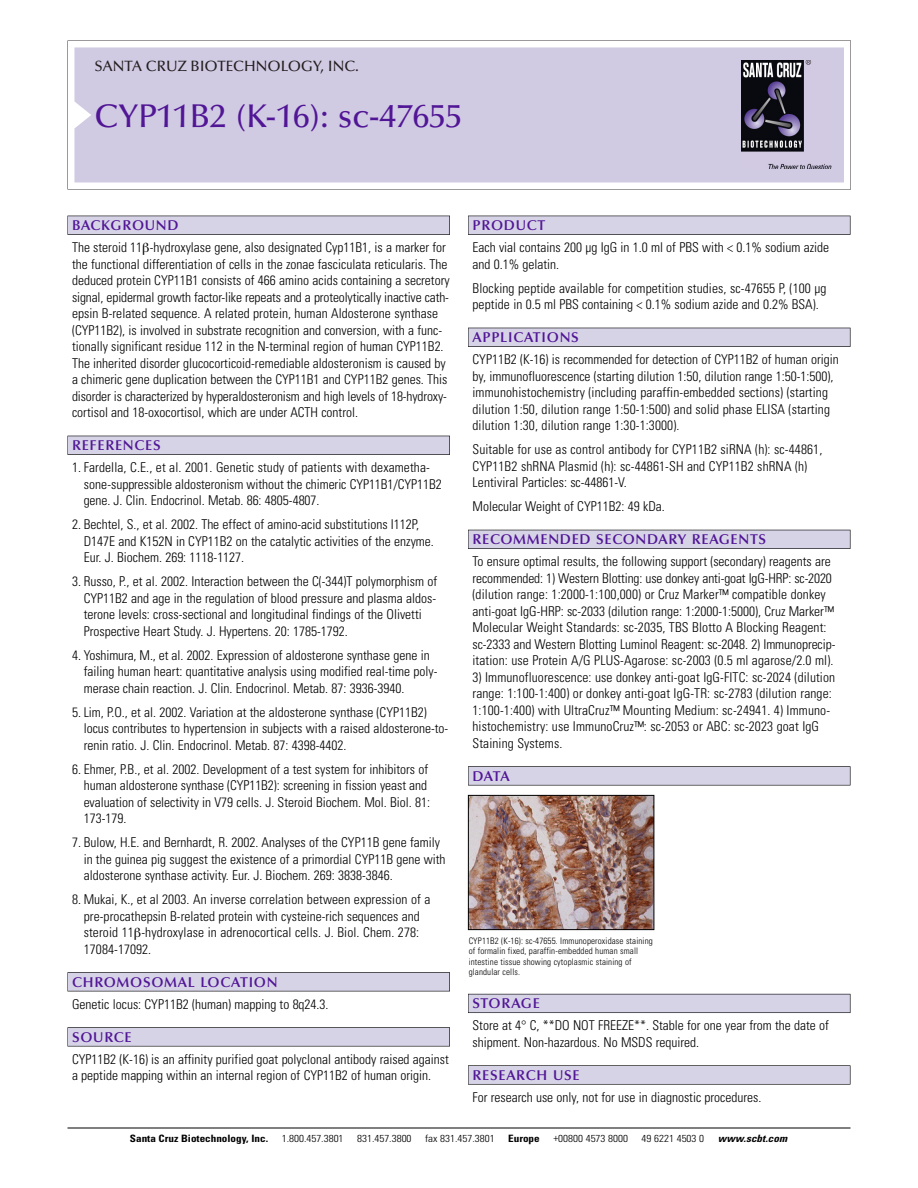
<style>
.page{position:relative;width:918px;height:1188px;background:#fff}
.page>*{position:absolute;margin:0;border:0;box-sizing:border-box;transform-origin:0 0}
.t1{font:500 33px "Optima";color:#511695}
.t2{font:500 15px "Optima";color:#231f20}
.t3{font:600 14.25px "Optima";letter-spacing:.05em;color:#511695}
.t4{font:300 condensed 13.5px/16.5px "Univers";color:#000}
.t5{font:300 condensed 10.2px "Univers";color:#000;scale:1.1 1}
.t6{font:700 condensed 10.2px "Univers";color:#000;scale:1.1 1}
.t7{font:italic 700 condensed 10.2px "Univers";letter-spacing:.005em;color:#000;scale:1.1 1}
.t8{font:300 condensed 9px/10.5px "Univers";letter-spacing:.015em;color:#000}
</style>
<div class="page">
<svg style="left:68px;top:40px;width:783px;height:149px"></svg>
<div style="left:74px;top:47px;width:770px;height:135px;background:#d1cae3"></div>
<img style="left:741px;top:60px;width:90px;height:108px">
<div style="left:68px;top:216px;width:382px;height:19px;background:#525155"></div>
<div style="left:68px;top:216px;width:381px;height:18px;background:#d7d3e7"></div>
<div style="left:68px;top:436px;width:382px;height:19px;background:#515055"></div>
<div style="left:68px;top:436px;width:381px;height:18px;background:#d7d3e7"></div>
<div style="left:68px;top:972px;width:382px;height:19px;background:#545357"></div>
<div style="left:68px;top:973px;width:381px;height:18px;background:#d7d3e7"></div>
<div style="left:68px;top:1027px;width:382px;height:19px;background:#575759"></div>
<div style="left:68px;top:1028px;width:381px;height:18px;background:#d7d3e7"></div>
<div style="left:468px;top:216px;width:382px;height:19px;background:#525155"></div>
<div style="left:468px;top:216px;width:382px;height:18px;background:#d7d3e7"></div>
<div style="left:468px;top:328px;width:382px;height:19px;background:#515055"></div>
<div style="left:468px;top:328px;width:382px;height:18px;background:#d7d3e7"></div>
<div style="left:468px;top:530px;width:382px;height:19px;background:#525158"></div>
<div style="left:468px;top:530px;width:382px;height:18px;background:#d7d3e7"></div>
<div style="left:468px;top:766px;width:382px;height:19px;background:#575759"></div>
<div style="left:468px;top:767px;width:382px;height:18px;background:#d7d3e7"></div>
<div style="left:468px;top:994px;width:382px;height:19px;background:#5b5a62"></div>
<div style="left:468px;top:994px;width:382px;height:18px;background:#d7d3e7"></div>
<div style="left:468px;top:1065px;width:382px;height:20px;background:#666667"></div>
<div style="left:468px;top:1066px;width:382px;height:18px;background:#d7d3e7"></div>
<hr style="left:68px;top:1128px;width:782px;height:1px;background:#000">
<img style="left:470px;top:797px;width:182px;height:131px">
<div style="left:468px;top:795px;width:186px;height:135px;border:1px solid #000"></div>
<p class="t2" style="left:94px;top:61px;width:266px">SANTA CRUZ BIOTECHNOLOGY, INC.</p>
<h1 class="t1" style="left:94px;top:103px;width:369px">CYP11B2 (K-16): sc-47655</h1>
<p class="t3" style="left:72px;top:219px;width:108px">BACKGROUND</p>
<p class="t4" style="left:72px;top:240px;width:379px">The steroid 11 -hydroxylase gene, also designated Cyp11B1, is a marker for the functional differentiation of cells in the zonae fasciculata reticularis. The deduced protein CYP11B1 consists of 466 amino acids containing a secretory signal, epidermal growth factor-like repeats and a proteolytically inactive cath&shy;epsin B-related sequence. A related protein, human Aldosterone synthase (CYP11B2), is involved in substrate recognition and conversion, with a func&shy;tionally significant residue 112 in the N-terminal region of human CYP11B2.<br>The inherited disorder glucocorticoid-remediable aldosteronism is caused by a chimeric gene duplication between the CYP11B1 and CYP11B2 genes. This disorder is characterized by hyperaldosteronism and high levels of 18-hydroxy&shy;cortisol and 18-oxocortisol, which are under ACTH control.</p>
<p class="t3" style="left:72px;top:440px;width:90px">REFERENCES</p>
<p class="t4" style="left:84px;top:460px;width:360px;text-indent:-12px">1. Fardella, C.E., et al. 2001. Genetic study of patients with dexametha&shy;sone-suppressible aldosteronism without the chimeric CYP11B1/CYP11B2 gene. J. Clin. Endocrinol. Metab. 86: 4805-4807.</p>
<p class="t4" style="left:84px;top:517px;width:352px;text-indent:-12px">2. Bechtel, S., et al. 2002. The effect of amino-acid substitutions I112P,<br>D147E and K152N in CYP11B2 on the catalytic activities of the enzyme.<br>Eur. J. Biochem. 269: 1118-1127.</p>
<p class="t4" style="left:84px;top:574px;width:355px;text-indent:-12px">3. Russo, P., et al. 2002. Interaction between the C(-344)T polymorphism of CYP11B2 and age in the regulation of blood pressure and plasma aldos&shy;terone levels: cross-sectional and longitudinal findings of the Olivetti Prospective Heart Study. J. Hypertens. 20: 1785-1792.</p>
<p class="t4" style="left:84px;top:648px;width:355px;text-indent:-12px">4. Yoshimura, M., et al. 2002. Expression of aldosterone synthase gene in failing human heart: quantitative analysis using modified real-time poly&shy;merase chain reaction. J. Clin. Endocrinol. Metab. 87: 3936-3940.</p>
<p class="t4" style="left:84px;top:705px;width:366px;text-indent:-12px">5. Lim, P.O., et al. 2002. Variation at the aldosterone synthase (CYP11B2) locus contributes to hypertension in subjects with a raised aldosterone-to&shy;renin ratio. J. Clin. Endocrinol. Metab. 87: 4398-4402.</p>
<p class="t4" style="left:84px;top:762px;width:348px;text-indent:-12px">6. Ehmer, P.B., et al. 2002. Development of a test system for inhibitors of human aldosterone synthase (CYP11B2): screening in fission yeast and evaluation of selectivity in V79 cells. J. Steroid Biochem. Mol. Biol. 81:<br>173-179.</p>
<p class="t4" style="left:84px;top:835px;width:363px;text-indent:-12px">7. Bulow, H.E. and Bernhardt, R. 2002. Analyses of the CYP11B gene family in the guinea pig suggest the existence of a primordial CYP11B gene with aldosterone synthase activity. Eur. J. Biochem. 269: 3838-3846.</p>
<p class="t4" style="left:84px;top:892px;width:348px;text-indent:-12px">8. Mukai, K., et al 2003. An inverse correlation between expression of a pre-procathepsin B-related protein with cysteine-rich sequences and steroid 11 -hydroxylase in adrenocortical cells. J. Biol. Chem. 278:<br>17084-17092.</p>
<p class="t3" style="left:72px;top:976px;width:207px">CHROMOSOMAL LOCATION</p>
<p class="t4" style="left:72px;top:997px;width:258px">Genetic locus: CYP11B2 (human) mapping to 8q24.3.</p>
<p class="t3" style="left:72px;top:1031px;width:61px">SOURCE</p>
<p class="t4" style="left:72px;top:1052px;width:378px">CYP11B2 (K-16) is an affinity purified goat polyclonal antibody raised against a peptide mapping within an internal region of CYP11B2 of human origin.</p>
<p class="t3" style="left:473px;top:219px;width:74px">PRODUCT</p>
<p class="t4" style="left:473px;top:240px;width:358px">Each vial contains 200 µg IgG in 1.0 ml of PBS with &lt; 0.1% sodium azide and 0.1% gelatin.</p>
<p class="t4" style="left:473px;top:281px;width:356px">Blocking peptide available for competition studies, sc-47655 P, (100 µg peptide in 0.5 ml PBS containing &lt; 0.1% sodium azide and 0.2% BSA).</p>
<p class="t3" style="left:473px;top:332px;width:108px">APPLICATIONS</p>
<p class="t4" style="left:473px;top:352px;width:368px">CYP11B2 (K-16) is recommended for detection of CYP11B2 of human origin by, immunofluorescence (starting dilution 1:50, dilution range 1:50-1:500), immunohistochemistry (including paraffin-embedded sections) (starting dilution 1:50, dilution range 1:50-1:500) and solid phase ELISA (starting dilution 1:30, dilution range 1:30-1:3000).</p>
<p class="t4" style="left:473px;top:442px;width:351px">Suitable for use as control antibody for CYP11B2 siRNA (h): sc-44861,<br>CYP11B2 shRNA Plasmid (h): sc-44861-SH and CYP11B2 shRNA (h)<br>Lentiviral Particles: sc-44861-V.</p>
<p class="t4" style="left:473px;top:499px;width:194px">Molecular Weight of CYP11B2: 49 kDa.</p>
<p class="t3" style="left:473px;top:534px;width:295px">RECOMMENDED SECONDARY REAGENTS</p>
<p class="t4" style="left:473px;top:554px;width:364px">To ensure optimal results, the following support (secondary) reagents are recommended: 1) Western Blotting: use donkey anti-goat IgG-HRP: sc-2020 (dilution range: 1:2000-1:100,000) or Cruz Marker™ compatible donkey anti-goat IgG-HRP: sc-2033 (dilution range: 1:2000-1:5000), Cruz Marker™ Molecular Weight Standards: sc-2035, TBS Blotto A Blocking Reagent: sc-2333 and Western Blotting Luminol Reagent: sc-2048. 2) Immunoprecip&shy;itation: use Protein A/G PLUS-Agarose: sc-2003 (0.5 ml agarose/2.0 ml).</p>
<p class="t4" style="left:473px;top:670px;width:364px">3) Immunofluorescence: use donkey anti-goat IgG-FITC: sc-2024 (dilution range: 1:100-1:400) or donkey anti-goat IgG-TR: sc-2783 (dilution range:<br>1:100-1:400) with UltraCruz™ Mounting Medium: sc-24941. 4) Immuno&shy;histochemistry: use ImmunoCruz™: sc-2053 or ABC: sc-2023 goat IgG Staining Systems.</p>
<p class="t3" style="left:473px;top:770px;width:39px">DATA</p>
<p class="t8" style="left:469px;top:936px;width:186px">CYP11B2 (K-16): sc-47655. Immunoperoxidase staining of formalin fixed, paraffin-embedded human small intestine tissue showing cytoplasmic staining of glandular cells.</p>
<p class="t3" style="left:473px;top:998px;width:69px">STORAGE</p>
<p class="t4" style="left:473px;top:1018px;width:358px">Store at 4° C, **DO NOT FREEZE**. Stable for one year from the date of shipment. Non-hazardous. No MSDS required.</p>
<p class="t3" style="left:473px;top:1069px;width:109px">RESEARCH USE</p>
<p class="t4" style="left:473px;top:1090px;width:290px">For research use only, not for use in diagnostic procedures.</p>
<p class="t6" style="left:130px;top:1135px;width:127px">Santa Cruz Biotechnology, Inc.</p>
<p class="t5" style="left:282px;top:1135px;width:58px">1.800.457.3801</p>
<p class="t5" style="left:357px;top:1135px;width:51px">831.457.3800</p>
<p class="t5" style="left:425px;top:1135px;width:65px">fax 831.457.3801</p>
<p class="t6" style="left:508px;top:1135px;width:30px">Europe</p>
<p class="t5" style="left:553px;top:1135px;width:69px">+00800 4573 8000</p>
<p class="t5" style="left:642px;top:1135px;width:58px">49 6221 4503 0</p>
<p class="t7" style="left:718px;top:1135px;width:64px">www.scbt.com</p>
</div>
